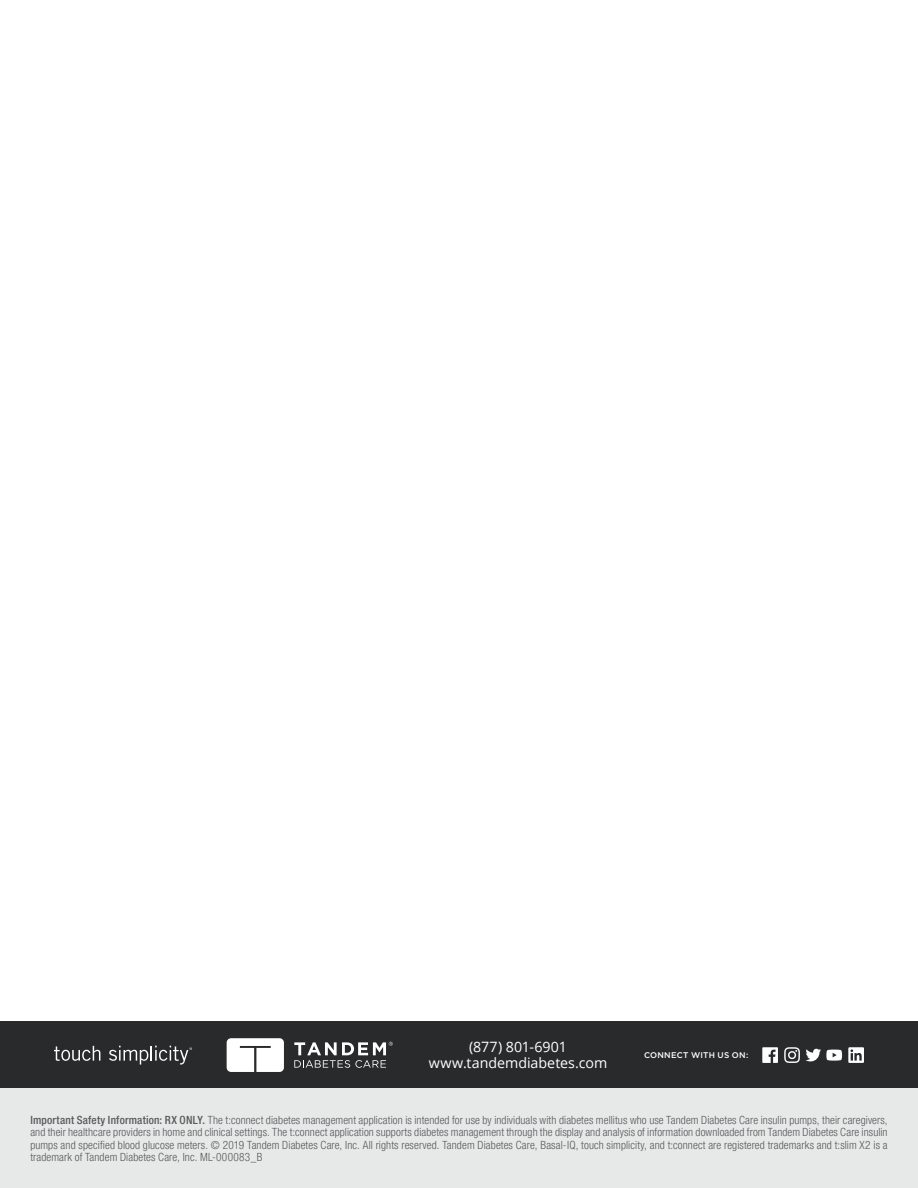
<style>
.page{position:relative;width:918px;height:1188px;background:#fff}
.page>*{position:absolute;margin:0;border:0;box-sizing:border-box;transform-origin:0 0}
.t1{font:14.25px/15.8px "Open Sans";color:#fff;text-align:center}
.t2{font:300 condensed 11.25px/12.5px "Helvetica Neue LT Pro";letter-spacing:.01em;color:#58595b;text-align:justify}
.t3{font:500 8.25px "Gotham";letter-spacing:.03em;color:#fff}
.s1{font-weight:500}
</style>
<div class="page">
<div style="left:0;top:1021px;width:918px;height:68px;background:#282a2c"></div>
<div style="left:0;top:1089px;width:918px;height:99px;background:#e7e8e8"></div>
<svg style="left:54px;top:1046px;width:46px;height:15px"></svg>
<svg style="left:109px;top:1046px;width:83px;height:19px"></svg>
<svg style="left:227px;top:1038px;width:57px;height:34px;background:#eeeeef"></svg>
<svg style="left:294px;top:1042px;width:99px;height:26px"></svg>
<svg style="left:848px;top:1047px;width:16px;height:16px"></svg>
<svg style="left:762px;top:1047px;width:16px;height:16px"></svg>
<svg style="left:784px;top:1047px;width:58px;height:16px"></svg>
<p class="t1" style="left:429px;top:1039px;width:180px">(877) 801-6901 www.tandemdiabetes.com</p>
<p class="t3" style="left:644px;top:1050px;width:106px">CONNECT WITH US ON:</p>
<p class="t2" style="left:30px;top:1114px;width:859px"><span class="s1">Important Safety Information: RX ONLY.</span> The t:connect diabetes management application is intended for use by individuals with diabetes mellitus who use Tandem Diabetes Care insulin pumps, their caregivers, and their healthcare providers in home and clinical settings. The t:connect application supports diabetes management through the display and analysis of information downloaded from Tandem Diabetes Care insulin pumps and specified blood glucose meters. © 2019 Tandem Diabetes Care, Inc. All rights reserved. Tandem Diabetes Care, Basal-IQ, touch simplicity, and t:connect are registered trademarks and t:slim X2 is a trademark of Tandem Diabetes Care, Inc. ML-000083_B</p>
</div>
